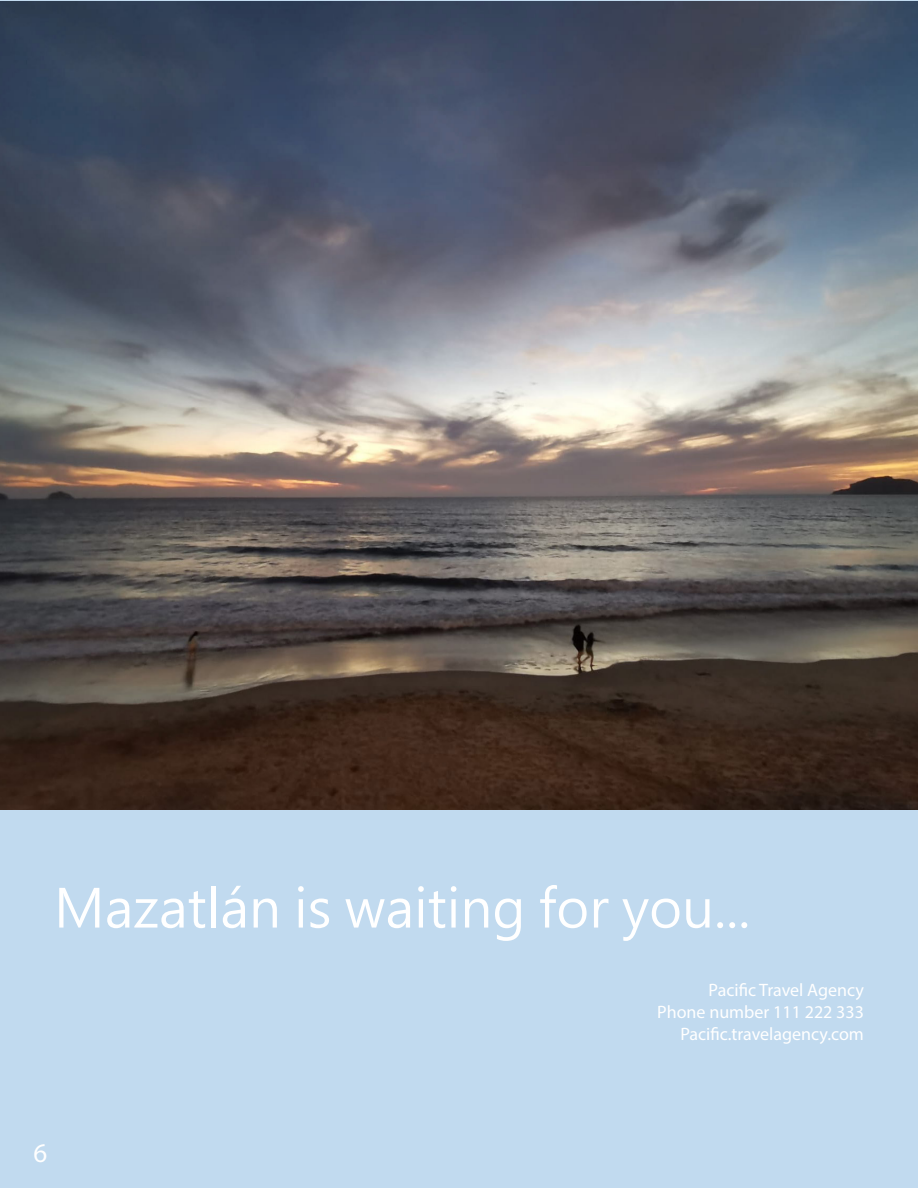
<style>
.page{position:relative;width:918px;height:1188px;background:#fff}
.page>*{position:absolute;margin:0;border:0;box-sizing:border-box;transform-origin:0 0}
.Head_texts{font:52.5px "Microsoft Jheng Hei";color:#fff}
.t1{font:27px "Myriad Pro";color:#fff}
.Fuentes_de_informaci{font:18px "Myriad Pro";color:#fff}
</style>
<div class="page">
<div style="left:0;top:1px;width:918px;height:1187px;background:#c1daef"></div>
<img style="left:0;top:1px;width:918px;height:809px">
<p class="Head_texts" style="left:54px;top:875px;width:698px">Mazatlán is waiting for you...</p>
<p class="Fuentes_de_informaci" style="left:709px;top:979px;width:157px">Pacific Travel Agency</p>
<p class="Fuentes_de_informaci" style="left:657px;top:1001px;width:208px">Phone number 111 222 333</p>
<p class="Fuentes_de_informaci" style="left:680px;top:1022px;width:185px">Pacific.travelagency.com</p>
<h2 class="t1" style="left:34px;top:1136px;width:15px">6</h2>
</div>
